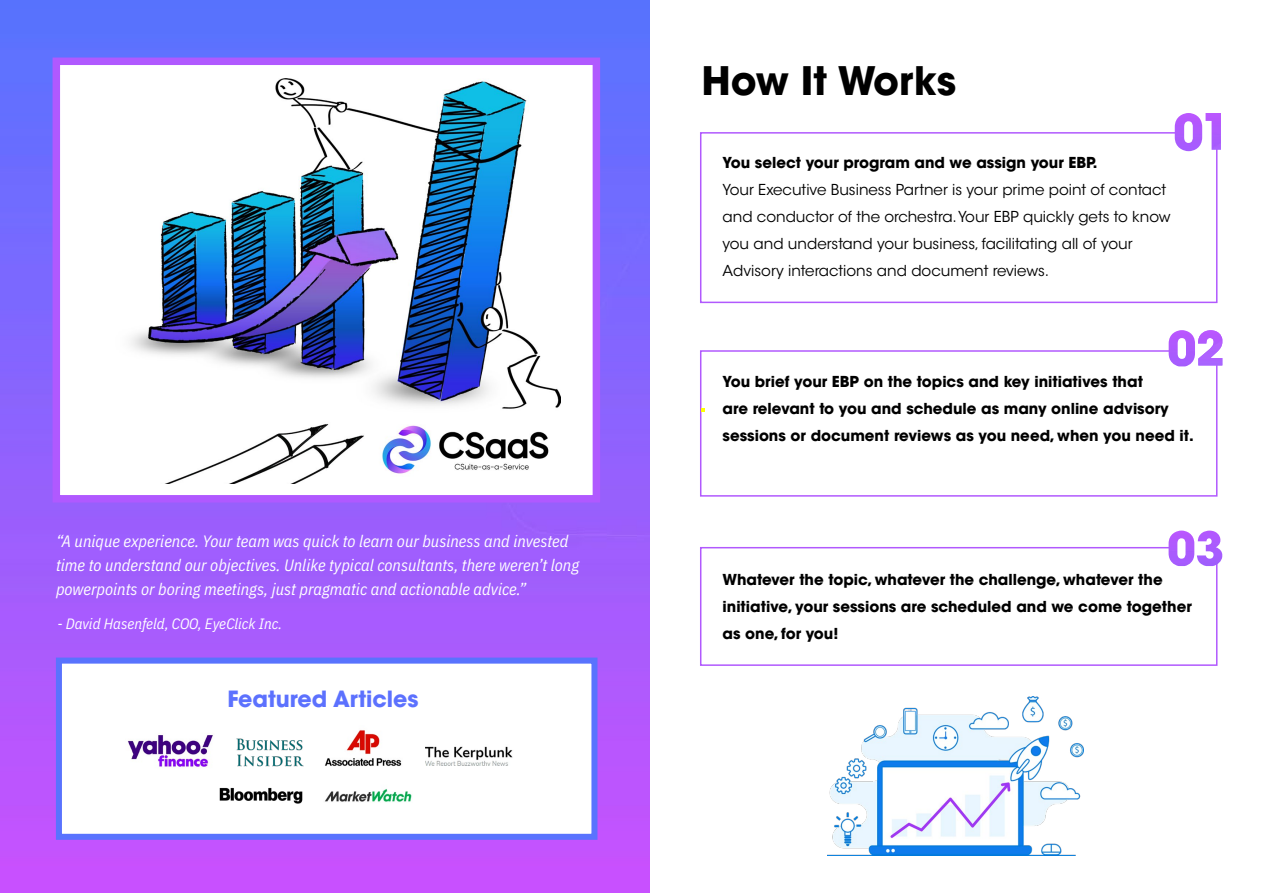
<style>
.page{position:relative;width:1263px;height:893px;background:#fff}
.page>*{position:absolute;margin:0;border:0;box-sizing:border-box;transform-origin:0 0}
.t1{font:700 39px "ITC Avant Garde Std";color:#000}
.t2{font:700 22.2px "ITC Avant Garde Std";color:#5c71fe}
.t3{font:italic 16.5px/24px "IBM Plex Sans Cond";color:#fff}
.t4{font:700 15px/27px "ITC Avant Garde Std";color:#000}
.t5{font:15px/27px "ITC Avant Garde Std";color:#000}
.t6{font:italic 15px "IBM Plex Sans Cond";color:#fff}
</style>
<div class="page">
<div style="left:700px;top:132px;width:517px;height:171px;border:2px solid #b159fe"></div>
<div style="left:700px;top:350px;width:517px;height:147px;border:2px solid #b159fe"></div>
<div style="left:700px;top:547px;width:517px;height:119px;border:2px solid #b159fe"></div>
<div style="left:1176px;top:110px;width:66px;height:31px;background:#fff"></div>
<div style="left:1176px;top:327px;width:66px;height:30px;background:#fff"></div>
<div style="left:1176px;top:527px;width:66px;height:30px;background:#fff"></div>
<img style="left:1175px;top:113px;width:27px;height:38px">
<img style="left:1205px;top:113px;width:16px;height:37px">
<img style="left:1169px;top:330px;width:26px;height:36px">
<img style="left:1198px;top:330px;width:24px;height:35px">
<img style="left:1168px;top:531px;width:26px;height:35px">
<img style="left:1197px;top:531px;width:25px;height:35px">
<img style="left:0;top:0;width:649px;height:893px">
<img style="left:827px;top:697px;width:257px;height:158px">
<div style="left:56px;top:658px;width:541px;height:182px;background:#fff;border:6px solid #5973fe"></div>
<img style="left:128px;top:735px;width:85px;height:32px">
<img style="left:219px;top:787px;width:84px;height:17px">
<img style="left:425px;top:746px;width:88px;height:19px">
<img style="left:325px;top:730px;width:77px;height:36px">
<img style="left:324px;top:788px;width:88px;height:14px">
<img style="left:236px;top:738px;width:68px;height:29px">
<div style="left:56px;top:64px;width:540px;height:432px;background:#fff"></div>
<div style="left:53px;top:58px;width:547px;height:444px;border:8px solid #b059ff"></div>
<img style="left:131px;top:79px;width:429px;height:405px">
<p class="t3" style="left:56px;top:528px;width:525px">“A unique experience. Your team was quick to learn our business and invested time to understand our objectives. Unlike typical consultants, there weren’t long powerpoints or boring meetings, just pragmatic and actionable advice.”</p>
<p class="t6" style="left:58px;top:612px;width:226px">- David Hasenfeld, COO, EyeClick Inc.</p>
<h2 class="t2" style="left:227px;top:684px;width:193px">Featured Articles</h2>
<h1 class="t1" style="left:701px;top:55px;width:256px">How It Works</h1>
<p class="t4" style="left:722px;top:149px;width:376px">You select your program and we assign your EBP.</p>
<p class="t5" style="left:722px;top:177px;width:450px">Your Executive Business Partner is your prime point of contact and conductor of the orchestra. Your EBP quickly gets to know you and understand your business, facilitating all of your Advisory interactions and document reviews.</p>
<p class="t4" style="left:722px;top:368px;width:473px">You brief your EBP on the topics and key initiatives that<br>are relevant to you and schedule as many online advisory sessions or document reviews as you need, when you need it.</p>
<p class="t4" style="left:722px;top:566px;width:471px">Whatever the topic, whatever the challenge, whatever the initiative, your sessions are scheduled and we come together as one, for you!</p>
</div>
